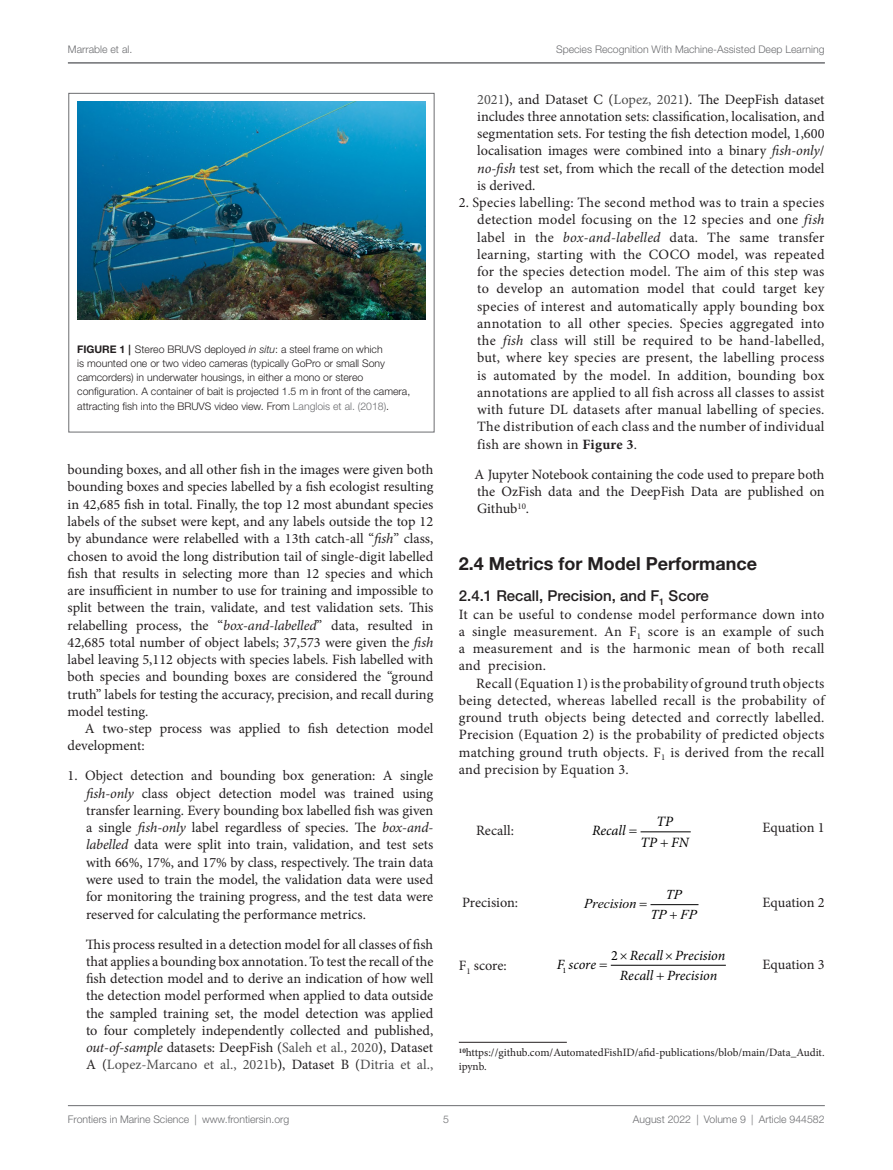
<style>
.page{position:relative;width:893px;height:1170px;background:#fff}
.page>*{position:absolute;margin:0;border:0;box-sizing:border-box;transform-origin:0 0}
.SecHeadB{font:700 18px "Helvetica Neue LT Std";color:#231f20}
.SecHeadC{font:500 15px "Helvetica Neue LT Std";color:#231f20}
.LNF{font:14.25px/17.2px "Minion Pro";color:#231f20;text-align:justify}
.ParaIndent{font:14.25px/17.2px "Minion Pro";color:#231f20;text-align:justify}
.LNL{font:14.25px/17.2px "Minion Pro";letter-spacing:.005em;color:#231f20;text-align:justify}
.Para{font:14.25px/17.2px "Minion Pro";letter-spacing:.015em;color:#231f20;text-align:justify}
.Equation{font:14.25px "Minion Pro";color:#231f20}
.t1{font:italic 14.25px/20.4px "Minion Pro";color:#000;text-align:center}
.t2{font:italic 14.1px/20.1px "Minion Pro";letter-spacing:-.005em;color:#000}
.t3{font:14.1px "Minion Pro";color:#000}
.t4{font:italic 13.8px/19.6px "Times New Roman";letter-spacing:-.005em;color:#000;text-align:center}
.FN{font:11.25px/14.2px "Minion Pro";letter-spacing:-.005em;color:#231f20}
.FigCaption{font:300 10.5px/14.2px "Helvetica Neue LT Std";color:#231f20}
.t5{font:300 10.5px "Helvetica Neue LT Std";color:#6c6d70}
.t6{font:8.25px "Minion Pro";color:#000}
.s1{font-weight:700}
.s2{font-style:italic}
.s3{color:#6c6d70}
.s4{color:#4d4d4d}
.s5{color:#000}
</style>
<div class="page">
<hr style="left:68px;top:1105px;width:757px;height:1px;background:#6c6d70">
<hr style="left:68px;top:63px;width:757px;height:1px;background:#6c6d70">
<hr style="left:641px;top:831px;width:50px;height:1px;background:#000">
<hr style="left:650px;top:904px;width:48px;height:1px;background:#000">
<hr style="left:611px;top:964px;width:115px;height:1px;background:#000">
<hr style="left:459px;top:1041px;width:108px;height:1px;background:#231f20">
<img style="left:77px;top:102px;width:349px;height:217px">
<p class="t5" style="left:68px;top:43px;width:66px">Marrable et al.</p>
<p class="FigCaption" style="left:77px;top:341px;width:335px"><span class="s1">FIGURE 1 |</span> Stereo BRUVS deployed <span class="s2">in situ</span>: a steel frame on which<br>is mounted one or two video cameras (typically GoPro or small Sony camcorders) in underwater housings, in either a mono or stereo configuration. A container of bait is projected 1.5 m in front of the camera, attracting fish into the BRUVS video view. From <span class="s3">Langlois et al. (2018)</span>.</p>
<p class="ParaIndent" style="left:68px;top:461px;width:367px">bounding boxes, and all other fish in the images were given both bounding boxes and species labelled by a fish ecologist resulting in 42,685 fish in total. Finally, the top 12 most abundant species labels of the subset were kept, and any labels outside the top 12 by abundance were relabelled with a 13th catch-all “<span class="s2">fish</span>” class, chosen to avoid the long distribution tail of single-digit labelled fish that results in selecting more than 12 species and which are insufficient in number to use for training and impossible to split between the train, validate, and test validation sets. This relabelling process, the “<span class="s2">box-and-labelled</span>” data, resulted in 42,685 total number of object labels; 37,573 were given the <span class="s2">fish </span>label leaving 5,112 objects with species labels. Fish labelled with both species and bounding boxes are considered the “ground truth” labels for testing the accuracy, precision, and recall during model testing.</p>
<p class="ParaIndent" style="left:68px;top:720px;width:367px;text-indent:17px">A two-step process was applied to fish detection model development:</p>
<p class="LNF" style="left:86px;top:767px;width:349px;text-indent:-18px">1. Object detection and bounding box generation: A single <span class="s2">fish-only</span> class object detection model was trained using transfer learning. Every bounding box labelled fish was given a single <span class="s2">fish-only</span> label regardless of species. The <span class="s2">box-and&shy;labelled</span> data were split into train, validation, and test sets with 66%, 17%, and 17% by class, respectively. The train data were used to train the model, the validation data were used for monitoring the training progress, and the test data were reserved for calculating the performance metrics.</p>
<p class="LNF" style="left:86px;top:935px;width:349px">This process resulted in a detection model for all classes of fish that applies a bounding box annotation. To test the recall of the fish detection model and to derive an indication of how well the detection model performed when applied to data outside the sampled training set, the model detection was applied to four completely independently collected and published, <span class="s2">out-of-sample</span> datasets: DeepFish (<span class="s4">Saleh et al., 2020</span><span class="s5">)</span>, Dataset A (<span class="s4">Lopez-Marcano et al., 2021b</span><span class="s5">)</span>, Dataset B (<span class="s4">Ditria et al.,</span></p>
<p class="t5" style="left:556px;top:43px;width:270px">Species Recognition With Machine-Assisted Deep Learning</p>
<p class="LNF" style="left:477px;top:90px;width:349px"><span class="s4">2021</span><span class="s5">)</span>, and Dataset C (<span class="s4">Lopez, 2021</span><span class="s5">)</span>. The DeepFish dataset includes three annotation sets: classification, localisation, and segmentation sets. For testing the fish detection model, 1,600 localisation images were combined into a binary <span class="s2">fish-only</span>/ <span class="s2">no-fish</span> test set, from which the recall of the detection model is derived.</p>
<p class="LNL" style="left:477px;top:194px;width:349px;text-indent:-18px">2. Species labelling: The second method was to train a species detection model focusing on the 12 species and one <span class="s2">fish </span>label in the <span class="s2">box-and-labelled</span> data. The same transfer learning, starting with the COCO model, was repeated for the species detection model. The aim of this step was to develop an automation model that could target key species of interest and automatically apply bounding box annotation to all other species. Species aggregated into the <span class="s2">fish</span> class will still be required to be hand-labelled, but, where key species are present, the labelling process is automated by the model. In addition, bounding box annotations are applied to all fish across all classes to assist with future DL datasets after manual labelling of species.<br>The distribution of each class and the number of individual fish are shown in <span class="s1">Figure 3</span>.</p>
<p class="LNL" style="left:475px;top:465px;width:351px">A Jupyter Notebook containing the code used to prepare both the OzFish data and the DeepFish Data are published on Github<sup>10</sup>.</p>
<p class="SecHeadB" style="left:459px;top:552px;width:300px">2.4 Metrics for Model Performance</p>
<p class="SecHeadC" style="left:459px;top:587px;width:252px">2.4.1 Recall, Precision, and F<sub>1</sub> Score</p>
<p class="Para" style="left:459px;top:605px;width:367px">It can be useful to condense model performance down into a single measurement. An F<sub>1</sub> score is an example of such a measurement and is the harmonic mean of both recall and precision.</p>
<p class="ParaIndent" style="left:459px;top:674px;width:367px;text-indent:17px">Recall (Equation 1) is the probability of ground truth objects being detected, whereas labelled recall is the probability of ground truth objects being detected and correctly labelled.<br>Precision (Equation 2) is the probability of predicted objects matching ground truth objects. F<sub>1</sub> is derived from the recall and precision by Equation 3.</p>
<p class="ParaIndent" style="left:476px;top:821px;width:39px">Recall:</p>
<p class="t1" style="left:592px;top:821px;width:35px">Recall</p>
<p class="t1" style="left:640px;top:812px;width:50px">TP<br>TP FN</p>
<p class="Equation" style="left:762px;top:818px;width:64px">Equation 1</p>
<p class="Equation" style="left:462px;top:893px;width:58px">Precision:</p>
<p class="t4" style="left:584px;top:893px;width:54px">Precision</p>
<p class="t4" style="left:651px;top:884px;width:48px">TP<br>TP FP</p>
<p class="Equation" style="left:762px;top:893px;width:64px">Equation 2</p>
<p class="Equation" style="left:459px;top:956px;width:49px">F<sub>1</sub> score:</p>
<p class="t2" style="left:557px;top:954px;width:41px">F score</p>
<p class="t2" style="left:620px;top:945px;width:107px;text-indent:10px">Recall Precision<br>Recall Precision</p>
<p class="t3" style="left:611px;top:946px;width:8px">2</p>
<p class="t6" style="left:562px;top:965px;width:5px">1</p>
<p class="Equation" style="left:762px;top:954px;width:64px">Equation 3</p>
<p class="FN" style="left:459px;top:1045px;width:367px"><sup>10</sup>https://github.com/AutomatedFishID/afid-publications/blob/main/Data_Audit. ipynb.</p>
<p class="t5" style="left:68px;top:1112px;width:223px">Frontiers in Marine Science | www.frontiersin.org</p>
<p class="t5" style="left:443px;top:1112px;width:7px">5</p>
<p class="t5" style="left:633px;top:1112px;width:193px">August 2022 | Volume 9 | Article 944582</p>
</div>
